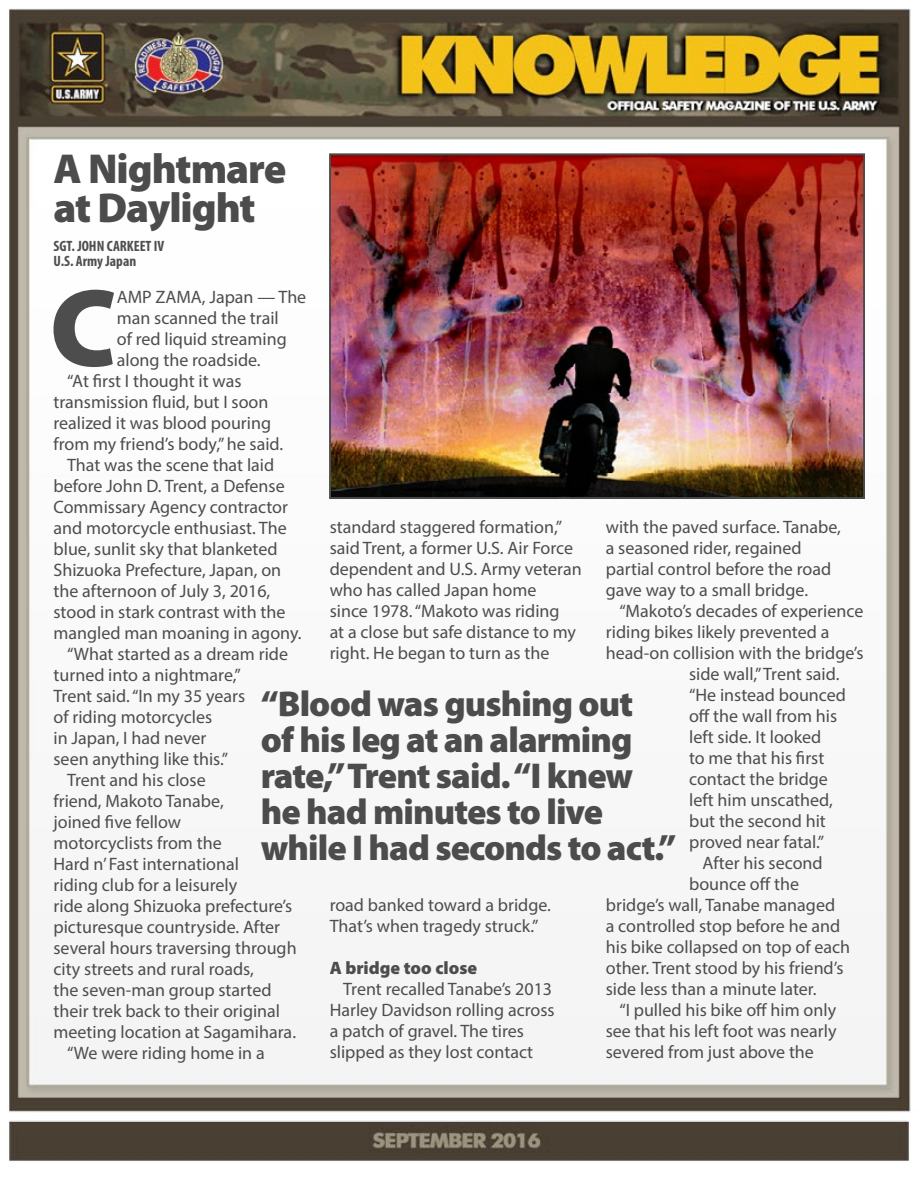
<style>
.page{position:relative;width:918px;height:1188px;background:#fff}
.page>*{position:absolute;margin:0;border:0;box-sizing:border-box;transform-origin:0 0}
.t1{font:900 111.45px "Myriad Pro";color:#4d4d4d}
.t2{font:900 42px/39px "Myriad Pro";letter-spacing:-.025em;color:#4c4c4c}
.t3{font:900 36px/36px "Myriad Pro";letter-spacing:-.025em;color:#4c4c4c}
.t4{font:18px/21px "Myriad Pro";color:#4d4d4d}
.t5{font:900 18px "Myriad Pro";color:#4d4d4d}
.t6{font:700 condensed 15px/15px "Myriad Pro";color:#4f4f4f}
</style>
<div class="page">
<img style="left:9px;top:9px;width:902px;height:1152px">
<img style="left:332px;top:156px;width:530px;height:340px">
<div style="left:329px;top:153px;width:536px;height:346px;border:2px solid #4b4b4b"></div>
<h2 class="t2" style="left:54px;top:150px;width:234px">A Nightmare at Daylight</h2>
<p class="t6" style="left:54px;top:238px;width:112px">SGT. JOHN CARKEET IV<br>U.S. Army Japan</p>
<h1 class="t1" style="left:50px;top:265px;width:69px">C</h1>
<p class="t4" style="left:117px;top:286px;width:191px">AMP ZAMA, Japan — The</p>
<p class="t4" style="left:117px;top:307px;width:163px">man scanned the trail</p>
<p class="t4" style="left:117px;top:328px;width:172px">of red liquid streaming</p>
<p class="t4" style="left:117px;top:349px;width:145px">along the roadside.</p>
<p class="t4" style="left:67px;top:370px;width:176px">“At first I thought it was</p>
<p class="t4" style="left:54px;top:391px;width:216px">transmission fluid, but I soon</p>
<p class="t4" style="left:54px;top:412px;width:219px">realized it was blood pouring</p>
<p class="t4" style="left:54px;top:433px;width:231px">from my friend’s body,” he said.</p>
<p class="t4" style="left:67px;top:454px;width:209px">That was the scene that laid</p>
<p class="t4" style="left:54px;top:475px;width:233px">before John D. Trent, a Defense</p>
<p class="t4" style="left:54px;top:496px;width:236px">Commissary Agency contractor</p>
<p class="t4" style="left:54px;top:517px;width:235px">and motorcycle enthusiast. The</p>
<p class="t4" style="left:54px;top:538px;width:226px">blue, sunlit sky that blanketed</p>
<p class="t4" style="left:54px;top:559px;width:229px">Shizuoka Prefecture, Japan, on</p>
<p class="t4" style="left:54px;top:580px;width:218px">the afternoon of July 3, 2016,</p>
<p class="t4" style="left:54px;top:601px;width:233px">stood in stark contrast with the</p>
<p class="t4" style="left:54px;top:622px;width:250px">mangled man moaning in agony.</p>
<p class="t4" style="left:67px;top:643px;width:223px">“What started as a dream ride</p>
<p class="t4" style="left:54px;top:664px;width:189px">turned into a nightmare,”</p>
<p class="t4" style="left:54px;top:685px;width:193px">Trent said. “In my 35 years</p>
<p class="t4" style="left:54px;top:706px;width:160px">of riding motorcycles</p>
<p class="t4" style="left:54px;top:727px;width:154px">in Japan, I had never</p>
<p class="t4" style="left:54px;top:748px;width:176px">seen anything like this.”</p>
<p class="t4" style="left:67px;top:769px;width:140px">Trent and his close</p>
<p class="t4" style="left:54px;top:790px;width:172px">friend, Makoto Tanabe,</p>
<p class="t4" style="left:54px;top:811px;width:129px">joined five fellow</p>
<p class="t4" style="left:54px;top:832px;width:170px">motorcyclists from the</p>
<p class="t4" style="left:54px;top:853px;width:187px">Hard n’ Fast international</p>
<p class="t4" style="left:54px;top:874px;width:185px">riding club for a leisurely</p>
<p class="t4" style="left:54px;top:895px;width:240px">ride along Shizuoka prefecture’s</p>
<p class="t4" style="left:54px;top:916px;width:228px">picturesque countryside. After</p>
<p class="t4" style="left:54px;top:937px;width:245px">several hours traversing through</p>
<p class="t4" style="left:54px;top:958px;width:202px">city streets and rural roads,</p>
<p class="t4" style="left:54px;top:979px;width:220px">the seven-man group started</p>
<p class="t4" style="left:54px;top:1000px;width:228px">their trek back to their original</p>
<p class="t4" style="left:54px;top:1021px;width:244px">meeting location at Sagamihara.</p>
<p class="t4" style="left:67px;top:1042px;width:199px">“We were riding home in a</p>
<p class="t4" style="left:330px;top:516px;width:254px">standard staggered formation,” said Trent, a former U.S. Air Force dependent and U.S. Army veteran who has called Japan home<br>since 1978. “Makoto was riding<br>at a close but safe distance to my right. He began to turn as the</p>
<p class="t4" style="left:606px;top:516px;width:237px">with the paved surface. Tanabe, a seasoned rider, regained partial control before the road gave way to a small bridge.</p>
<p class="t4" style="left:619px;top:600px;width:246px">“Makoto’s decades of experience</p>
<p class="t4" style="left:606px;top:621px;width:225px">riding bikes likely prevented a</p>
<p class="t4" style="left:606px;top:642px;width:259px">head-on collision with the bridge’s</p>
<p class="t4" style="left:689px;top:663px;width:152px">side wall,” Trent said.</p>
<p class="t4" style="left:689px;top:684px;width:158px">“He instead bounced</p>
<p class="t4" style="left:689px;top:705px;width:150px">off the wall from his</p>
<p class="t4" style="left:689px;top:726px;width:134px">left side. It looked</p>
<p class="t4" style="left:689px;top:747px;width:137px">to me that his first</p>
<p class="t4" style="left:689px;top:768px;width:140px">contact the bridge</p>
<p class="t4" style="left:689px;top:789px;width:145px">left him unscathed,</p>
<p class="t4" style="left:689px;top:810px;width:138px">but the second hit</p>
<p class="t4" style="left:689px;top:831px;width:137px">proved near fatal.”</p>
<p class="t4" style="left:703px;top:852px;width:122px">After his second</p>
<p class="t4" style="left:689px;top:873px;width:111px">bounce off the</p>
<p class="t4" style="left:606px;top:894px;width:231px">bridge’s wall, Tanabe managed</p>
<p class="t4" style="left:606px;top:915px;width:236px">a controlled stop before he and</p>
<p class="t4" style="left:606px;top:936px;width:246px">his bike collapsed on top of each</p>
<p class="t4" style="left:606px;top:957px;width:239px">other. Trent stood by his friend’s</p>
<p class="t4" style="left:606px;top:978px;width:212px">side less than a minute later.</p>
<p class="t4" style="left:619px;top:999px;width:218px">“I pulled his bike off him only</p>
<p class="t4" style="left:606px;top:1020px;width:232px">see that his left foot was nearly</p>
<p class="t4" style="left:606px;top:1041px;width:210px">severed from just above the</p>
<h3 class="t3" style="left:261px;top:686px;width:417px">“Blood was gushing out<br>of his leg at an alarming rate,” Trent said. “I knew he had minutes to live while I had seconds to act.”</h3>
<p class="t4" style="left:330px;top:894px;width:223px">road banked toward a bridge.<br>That’s when tragedy struck.”</p>
<p class="t5" style="left:330px;top:957px;width:149px">A bridge too close</p>
<p class="t4" style="left:330px;top:978px;width:227px;text-indent:14px">Trent recalled Tanabe’s 2013<br>Harley Davidson rolling across a patch of gravel. The tires slipped as they lost contact</p>
</div>
